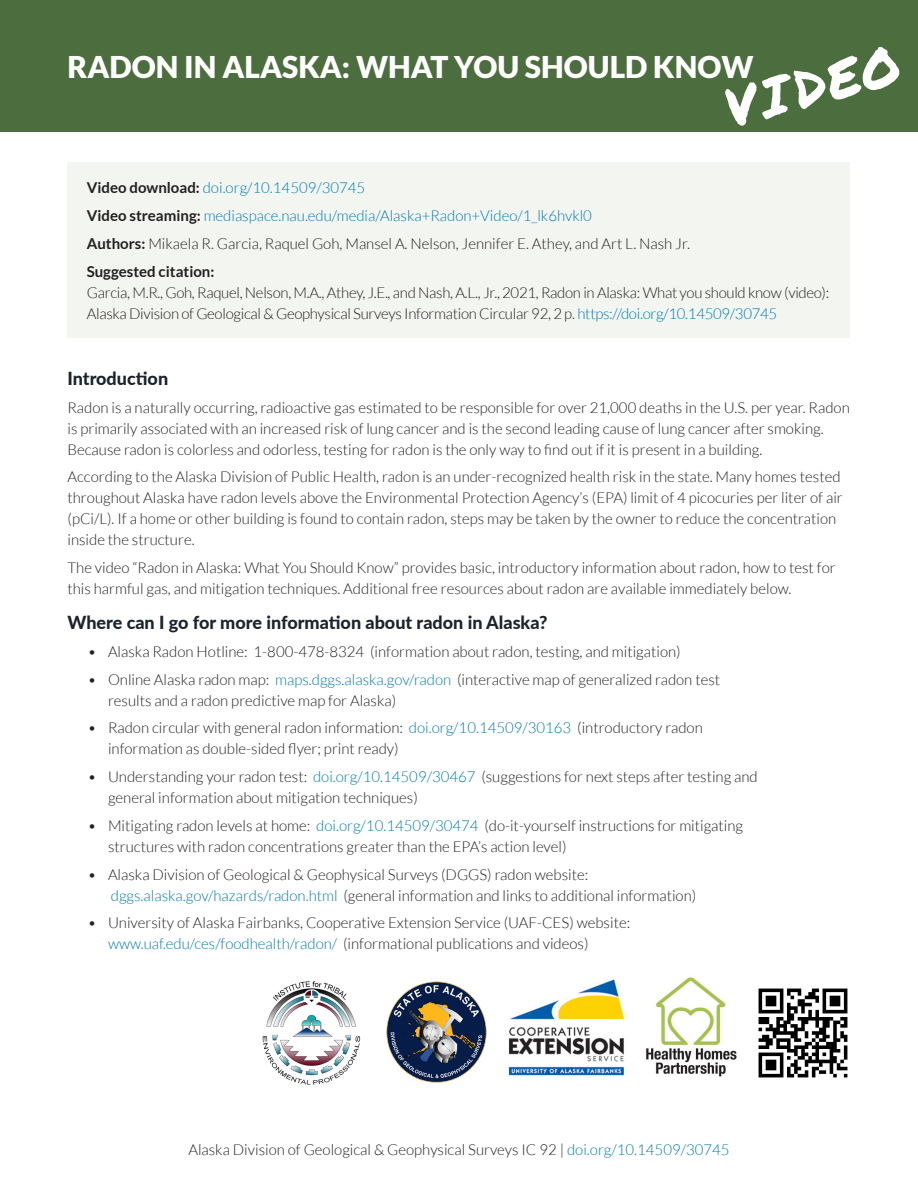
<style>
.page{position:relative;width:918px;height:1188px;background:#fff}
.page>*{position:absolute;margin:0;border:0;box-sizing:border-box;transform-origin:0 0}
.t1{font:54px "Permanent Marker Pro";color:#fff}
.t2{font:900 30px "Lato";color:#fff}
.Heading_1{font:800 18px "Lato";color:#1b242b}
.Body_Text{font:300 15px/21px "Lato";color:#231f20}
.Body_Text__Lato{font:300 15px/21px "Lato";letter-spacing:-.02em;color:#231f20}
.Body_Text__Lato-2{font:300 15px "Lato";color:#007bb0}
.Body_Text__Lato-3{font:300 15px "Lato";color:#231f20}
.Body_Text__Lato-4{font:700 15px "Lato";color:#231f20}
.s1{font-weight:700;color:#231f20}
.s2{font-weight:700}
.s3{color:#007bb0}
</style>
<div class="page">
<div style="left:0;top:0;width:918px;height:131px;background:#4c6d3d"></div>
<div style="left:68px;top:162px;width:782px;height:176px;background:#f2f5f0"></div>
<img style="left:386px;top:981px;width:101px;height:102px">
<img style="left:262px;top:981px;width:99px;height:104px">
<img style="left:508px;top:979px;width:117px;height:97px">
<img style="left:646px;top:975px;width:91px;height:102px">
<img style="left:758px;top:988px;width:90px;height:90px">
<p class="t1" style="left:715px;top:70px;width:181px;rotate:-15deg">VIDEO</p>
<p class="t2" style="left:68px;top:49px;width:688px">RADON IN ALASKA: WHAT YOU SHOULD KNOW</p>
<p class="Body_Text__Lato-2" style="left:87px;top:180px;width:280px"><span class="s1">Video download:</span> doi.org/10.14509/30745</p>
<p class="Body_Text__Lato-2" style="left:87px;top:208px;width:507px"><span class="s1">Video streaming:</span> mediaspace.nau.edu/media/Alaska+Radon+Video/1_lk6hvkl0</p>
<p class="Body_Text__Lato-3" style="left:87px;top:235px;width:605px"><span class="s2">Authors:</span> Mikaela R. Garcia, Raquel Goh, Mansel A. Nelson, Jennifer E. Athey, and Art L. Nash Jr.</p>
<p class="Body_Text__Lato-4" style="left:87px;top:263px;width:129px">Suggested citation:</p>
<p class="Body_Text__Lato" style="left:87px;top:282px;width:744px">Garcia, M.R., Goh, Raquel, Nelson, M.A., Athey, J.E., and Nash, A.L., Jr., 2021, Radon in Alaska: What you should know (video):<br>Alaska Division of Geological &amp; Geophysical Surveys Information Circular 92, 2 p. <span class="s3">https://doi.org/10.14509/30745</span></p>
<p class="Heading_1" style="left:68px;top:365px;width:102px">Introduction</p>
<p class="Body_Text" style="left:68px;top:397px;width:784px">Radon is a naturally occurring, radioactive gas estimated to be responsible for over 21,000 deaths in the U.S. per year. Radon is primarily associated with an increased risk of lung cancer and is the second leading cause of lung cancer after smoking.<br>Because radon is colorless and odorless, testing for radon is the only way to find out if it is present in a building.</p>
<p class="Body_Text" style="left:68px;top:466px;width:777px">According to the Alaska Division of Public Health, radon is an under-recognized health risk in the state. Many homes tested throughout Alaska have radon levels above the Environmental Protection Agency’s (EPA) limit of 4 picocuries per liter of air (pCi/L). If a home or other building is found to contain radon, steps may be taken by the owner to reduce the concentration inside the structure.</p>
<p class="Body_Text" style="left:68px;top:557px;width:770px">The video “Radon in Alaska: What You Should Know” provides basic, introductory information about radon, how to test for this harmful gas, and mitigation techniques. Additional free resources about radon are available immediately below.</p>
<p class="Heading_1" style="left:68px;top:609px;width:482px">Where can I go for more information about radon in Alaska?</p>
<p class="Body_Text" style="left:88px;top:641px;width:595px">• Alaska Radon Hotline: 1-800-478-8324 (information about radon, testing, and mitigation)</p>
<p class="Body_Text" style="left:108px;top:669px;width:614px;text-indent:-20px">• Online Alaska radon map: <span class="s3">maps.dggs.alaska.gov/radon</span> (interactive map of generalized radon test results and a radon predictive map for Alaska)</p>
<p class="Body_Text" style="left:108px;top:718px;width:596px;text-indent:-20px">• Radon circular with general radon information: <span class="s3">doi.org/10.14509/30163</span> (introductory radon information as double-sided flyer; print ready)</p>
<p class="Body_Text" style="left:108px;top:766px;width:651px;text-indent:-20px">• Understanding your radon test: <span class="s3">doi.org/10.14509/30467</span> (suggestions for next steps after testing and general information about mitigation techniques)</p>
<p class="Body_Text" style="left:108px;top:815px;width:637px;text-indent:-20px">• Mitigating radon levels at home: <span class="s3">doi.org/10.14509/30474</span> (do-it-yourself instructions for mitigating structures with radon concentrations greater than the EPA’s action level)</p>
<p class="Body_Text" style="left:111px;top:864px;width:587px;text-indent:-23px">• Alaska Division of Geological &amp; Geophysical Surveys (DGGS) radon website: <span class="s3">dggs.alaska.gov/hazards/radon.html</span> (general information and links to additional information)</p>
<p class="Body_Text" style="left:108px;top:913px;width:524px;text-indent:-20px">• University of Alaska Fairbanks, Cooperative Extension Service (UAF-CES) website: <span class="s3">www.uaf.edu/ces/foodhealth/radon/</span> (informational publications and videos)</p>
<p class="Body_Text" style="left:188px;top:1139px;width:543px">Alaska Division of Geological &amp; Geophysical Surveys IC 92 | <span class="s3">doi.org/10.14509/30745</span></p>
</div>
